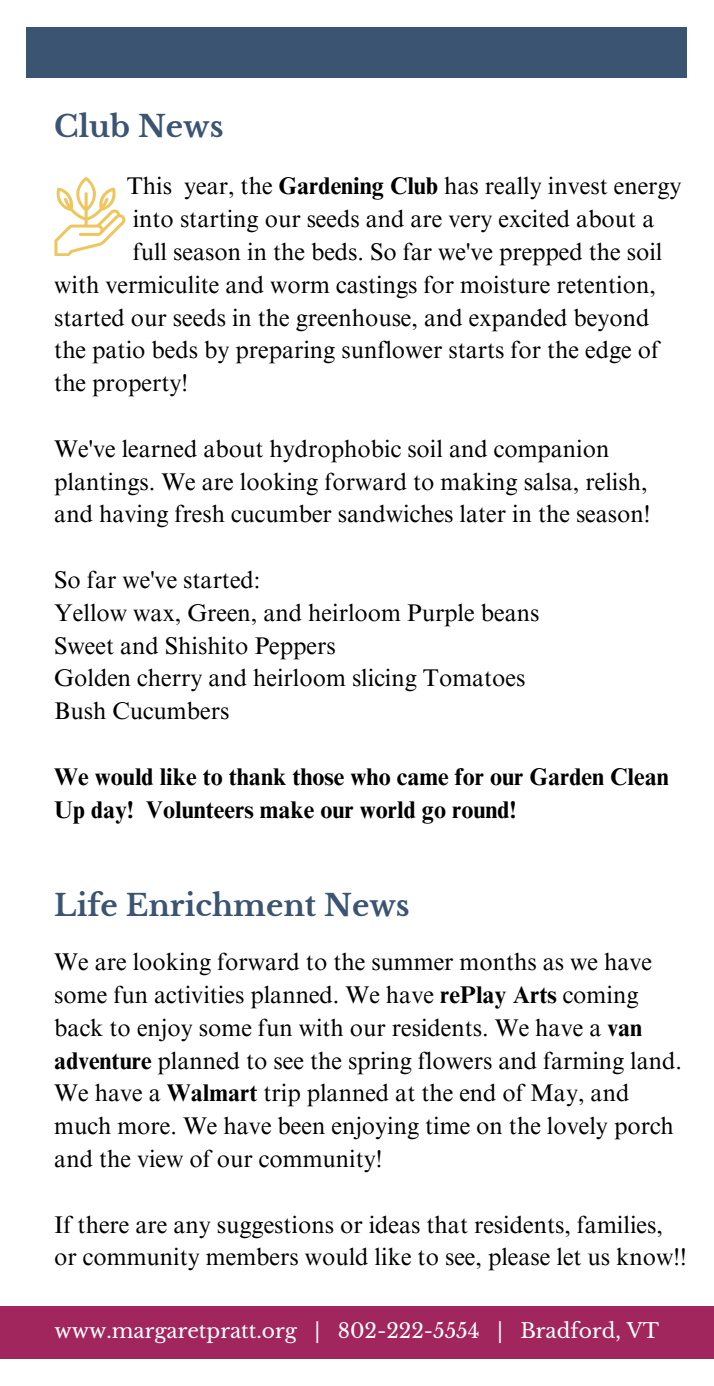
<style>
.page{position:relative;width:714px;height:1386px;background:#fff}
.page>*{position:absolute;margin:0;border:0;box-sizing:border-box;transform-origin:0 0}
.t1{font:700 29.57px "Libre Baskerville";color:#3b5472}
.t2{font:24.15px/32.9px "Times NRMT Pro";color:#000}
.t3{font:700 24.15px/32.9px "Times NRMT Pro";color:#000}
.t4{font:20.3px "Libre Baskerville";color:#fff}
.s1{font-weight:700}
</style>
<div class="page">
<div style="left:0;top:1306px;width:714px;height:53px;background:#a1265d"></div>
<div style="left:26px;top:27px;width:661px;height:50px;background:#3b5472"></div>
<svg style="left:54px;top:177px;width:71px;height:79px"></svg>
<p class="t1" style="left:54px;top:109px;width:171px">Club News</p>
<h3 class="t2" style="left:127px;top:173px;width:557px">This year, the <span class="s1">Gardening Club</span> has really invest energy</h3>
<h3 class="t2" style="left:133px;top:205px;width:523px">into starting our seeds and are very excited about a</h3>
<h3 class="t2" style="left:133px;top:238px;width:531px">full season in the beds. So far we've prepped the soil</h3>
<h3 class="t2" style="left:54px;top:271px;width:603px">with vermiculite and worm castings for moisture retention,</h3>
<h3 class="t2" style="left:54px;top:304px;width:597px">started our seeds in the greenhouse, and expanded beyond</h3>
<h3 class="t2" style="left:54px;top:337px;width:606px">the patio beds by preparing sunflower starts for the edge of</h3>
<h3 class="t2" style="left:54px;top:369px;width:135px">the property!</h3>
<h3 class="t2" style="left:54px;top:435px;width:598px">We've learned about hydrophobic soil and companion plantings. We are looking forward to making salsa, relish, and having fresh cucumber sandwiches later in the season!</h3>
<h3 class="t2" style="left:54px;top:566px;width:487px">So far we've started:<br>Yellow wax, Green, and heirloom Purple beans<br>Sweet and Shishito Peppers<br>Golden cherry and heirloom slicing Tomatoes<br>Bush Cucumbers</h3>
<h2 class="t3" style="left:54px;top:763px;width:616px">We would like to thank those who came for our Garden Clean<br>Up day! Volunteers make our world go round!</h2>
<h1 class="t1" style="left:54px;top:887px;width:357px">Life Enrichment News</h1>
<h3 class="t2" style="left:54px;top:948px;width:629px">We are looking forward to the summer months as we have some fun activities planned. We have <span class="s1">rePlay Arts</span> coming back to enjoy some fun with our residents. We have a <span class="s1">van adventure</span> planned to see the spring flowers and farming land.<br>We have a <span class="s1">Walmart</span> trip planned at the end of May, and much more. We have been enjoying time on the lovely porch and the view of our community!</h3>
<h3 class="t2" style="left:54px;top:1211px;width:634px">If there are any suggestions or ideas that residents, families, or community members would like to see, please let us know!!</h3>
<h1 class="t4" style="left:55px;top:1319px;width:606px">www.margaretpratt.org | 802-222-5554 | Bradford, VT</h1>
</div>
